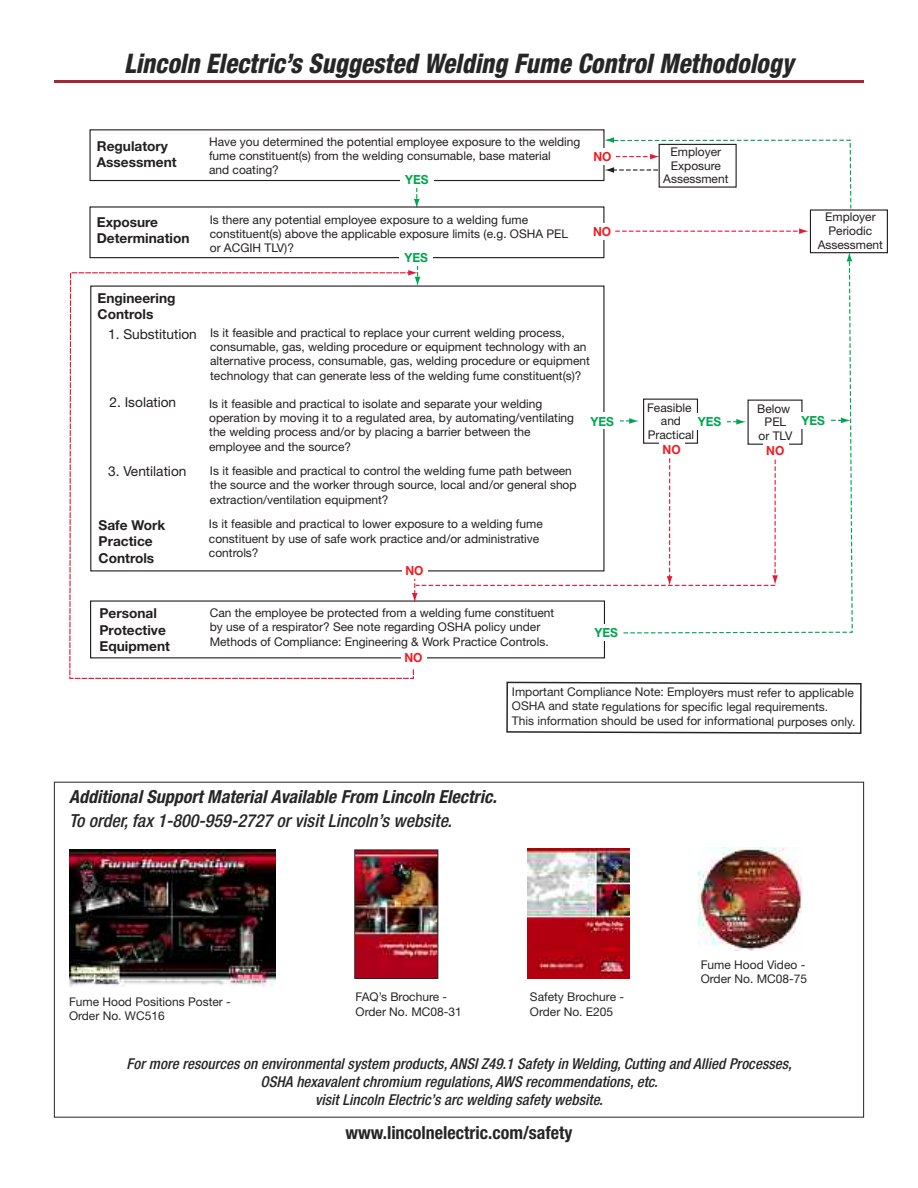
<style>
.page{position:relative;width:918px;height:1188px;background:#fff}
.page>*{position:absolute;margin:0;border:0;box-sizing:border-box;transform-origin:0 0}
.t1{font:italic 800 condensed 27px "Helvetica Neue";letter-spacing:.005em;color:#272627;scale:.92 1}
.t2{font:italic 700 condensed 18px "Helvetica Neue";letter-spacing:.005em;color:#272627}
.t3{font:italic 500 condensed 18px "Helvetica Neue";letter-spacing:.005em;color:#272627}
.t4{font:700 condensed 18px "Helvetica Neue";color:#272627}
.t5{font:italic 500 condensed 15px/18px "Helvetica Neue";letter-spacing:.005em;color:#272627;text-align:center}
.t6{font:700 13.65px/16.4px "Helvetica Neue";color:#231f20}
.t7{font:13.65px "Helvetica Neue";color:#231f20}
.t8{font:700 12.6px "Helvetica Neue";color:#00a54f;scale:.95 1}
.t9{font:700 12.6px "Helvetica Neue";color:#ee1d23;scale:.95 1}
.t10{font:12px/14.4px "Helvetica Neue";color:#231f20}
.t11{font:12px/14.4px "Helvetica Neue";letter-spacing:-.005em;color:#272627}
</style>
<div class="page">
<svg style="left:506px;top:681px;width:356px;height:53px"></svg>
<hr style="left:54px;top:80px;width:810px;height:3px;background:#a52634">
<div style="left:89px;top:129px;width:516px;height:52px;border:1px solid #231f20"></div>
<svg style="left:414px;top:188px;width:6px;height:21px"></svg>
<svg style="left:622px;top:260px;width:231px;height:374px"></svg>
<svg style="left:847px;top:253px;width:5px;height:8px"></svg>
<svg style="left:615px;top:228px;width:194px;height:6px"></svg>
<svg style="left:604px;top:137px;width:248px;height:73px"></svg>
<svg style="left:69px;top:272px;width:345px;height:407px"></svg>
<div style="left:89px;top:206px;width:515px;height:52px;border:1px solid #231f20"></div>
<svg style="left:408px;top:266px;width:12px;height:20px"></svg>
<div style="left:659px;top:144px;width:78px;height:44px;border:1px solid #231f20"></div>
<div style="left:810px;top:209px;width:78px;height:44px;border:1px solid #231f20"></div>
<div style="left:643px;top:399px;width:55px;height:45px;border:1px solid #231f20"></div>
<svg style="left:727px;top:419px;width:19px;height:6px"></svg>
<svg style="left:831px;top:417px;width:20px;height:6px"></svg>
<svg style="left:412px;top:458px;width:366px;height:145px"></svg>
<div style="left:400px;top:249px;width:33px;height:16px;background:#fff"></div>
<div style="left:400px;top:171px;width:34px;height:17px;background:#fff"></div>
<div style="left:693px;top:413px;width:34px;height:16px;background:#fff"></div>
<div style="left:797px;top:412px;width:33px;height:17px;background:#fff"></div>
<div style="left:590px;top:625px;width:33px;height:16px;background:#fff"></div>
<div style="left:402px;top:562px;width:26px;height:16px;background:#fff"></div>
<div style="left:401px;top:649px;width:26px;height:20px;background:#fff"></div>
<div style="left:659px;top:442px;width:26px;height:16px;background:#fff"></div>
<div style="left:763px;top:443px;width:25px;height:16px;background:#fff"></div>
<div style="left:589px;top:223px;width:26px;height:16px;background:#fff"></div>
<div style="left:590px;top:148px;width:26px;height:16px;background:#fff"></div>
<img style="left:69px;top:849px;width:206px;height:137px">
<img style="left:356px;top:852px;width:80px;height:125px">
<div style="left:354px;top:850px;width:84px;height:129px;border:1px solid #272627"></div>
<svg style="left:629px;top:849px;width:1px;height:130px"></svg>
<img style="left:527px;top:849px;width:102px;height:130px">
<img style="left:699px;top:848px;width:102px;height:102px">
<h1 class="t1" style="left:124px;top:54px;width:729px">Lincoln Electric’s Suggested Welding Fume Control Methodology</h1>
<p class="t6" style="left:97px;top:139px;width:81px">Regulatory<br>Assessment</p>
<p class="t10" style="left:209px;top:135px;width:373px">Have you determined the potential employee exposure to the welding fume constituent(s) from the welding consumable, base material<br>and coating?</p>
<p class="t8" style="left:405px;top:175px;width:26px">YES</p>
<p class="t6" style="left:97px;top:215px;width:94px">Exposure<br>Determination</p>
<p class="t10" style="left:210px;top:213px;width:360px">Is there any potential employee exposure to a welding fume constituent(s) above the applicable exposure limits (e.g. OSHA PEL or ACGIH TLV)?</p>
<p class="t8" style="left:405px;top:253px;width:26px">YES</p>
<p class="t9" style="left:593px;top:152px;width:21px">NO</p>
<p class="t9" style="left:593px;top:227px;width:21px">NO</p>
<p class="t6" style="left:98px;top:291px;width:80px">Engineering<br>Controls</p>
<p class="t7" style="left:108px;top:329px;width:90px">1. Substitution</p>
<p class="t10" style="left:210px;top:326px;width:381px">Is it feasible and practical to replace your current welding process, consumable, gas, welding procedure or equipment technology with an alternative process, consumable, gas, welding procedure or equipment technology that can generate less of the welding fume constituent(s)?</p>
<p class="t10" style="left:663px;top:146px;width:67px;line-height:13.6px;text-align:center">Employer<br>Exposure<br>Assessment</p>
<p class="t10" style="left:818px;top:211px;width:67px;line-height:13.6px;text-align:center">Employer<br>Periodic<br>Assessment</p>
<p class="t7" style="left:110px;top:397px;width:68px">2. Isolation</p>
<p class="t10" style="left:209px;top:397px;width:366px">Is it feasible and practical to isolate and separate your welding operation by moving it to a regulated area, by automating/ventilating the welding process and/or by placing a barrier between the employee and the source?</p>
<p class="t7" style="left:108px;top:466px;width:80px">3. Ventilation</p>
<p class="t10" style="left:210px;top:465px;width:368px">Is it feasible and practical to control the welding fume path between the source and the worker through source, local and/or general shop extraction/ventilation equipment?</p>
<p class="t6" style="left:99px;top:518px;width:68px">Safe Work<br>Practice<br>Controls</p>
<p class="t10" style="left:209px;top:518px;width:335px">Is it feasible and practical to lower exposure to a welding fume constituent by use of safe work practice and/or administrative controls?</p>
<p class="t6" style="left:100px;top:606px;width:72px">Personal<br>Protective<br>Equipment</p>
<p class="t9" style="left:405px;top:566px;width:21px">NO</p>
<p class="t10" style="left:210px;top:607px;width:346px">Can the employee be protected from a welding fume constituent by use of a respirator? See note regarding OSHA policy under<br>Methods of Compliance: Engineering &amp; Work Practice Controls.</p>
<p class="t9" style="left:404px;top:653px;width:21px">NO</p>
<p class="t10" style="left:647px;top:402px;width:49px;line-height:13.6px;text-align:center">Feasible and<br>Practical</p>
<p class="t10" style="left:757px;top:403px;width:37px;line-height:13.6px;text-align:center">Below<br>PEL or TLV</p>
<p class="t8" style="left:591px;top:417px;width:26px">YES</p>
<p class="t8" style="left:698px;top:417px;width:26px">YES</p>
<p class="t8" style="left:802px;top:416px;width:26px">YES</p>
<p class="t9" style="left:663px;top:445px;width:21px">NO</p>
<p class="t9" style="left:766px;top:446px;width:21px">NO</p>
<p class="t8" style="left:594px;top:628px;width:26px">YES</p>
<p class="t11" style="left:512px;top:686px;width:345px">Important Compliance Note: Employers must refer to applicable<br>OSHA and state regulations for specific legal requirements.<br>This information should be used for informational purposes only.</p>
<h2 class="t2" style="left:69px;top:790px;width:429px">Additional Support Material Available From Lincoln Electric.</h2>
<h2 class="t3" style="left:69px;top:814px;width:384px">To order, fax 1-800-959-2727 or visit Lincoln’s website.</h2>
<p class="t11" style="left:701px;top:958px;width:108px">Fume Hood Video -<br>Order No. MC08-75</p>
<p class="t11" style="left:69px;top:996px;width:163px">Fume Hood Positions Poster -<br>Order No. WC516</p>
<p class="t11" style="left:356px;top:991px;width:108px">FAQ’s Brochure -<br>Order No. MC08-31</p>
<p class="t11" style="left:530px;top:991px;width:96px">Safety Brochure -<br>Order No. E205</p>
<p class="t5" style="left:127px;top:1056px;width:667px">For more resources on environmental system products, ANSI Z49.1 Safety in Welding, Cutting and Allied Processes,<br>OSHA hexavalent chromium regulations, AWS recommendations, etc.<br>visit Lincoln Electric’s arc welding safety website.</p>
<h2 class="t4" style="left:345px;top:1126px;width:229px">www.lincolnelectric.com/safety</h2>
</div>
